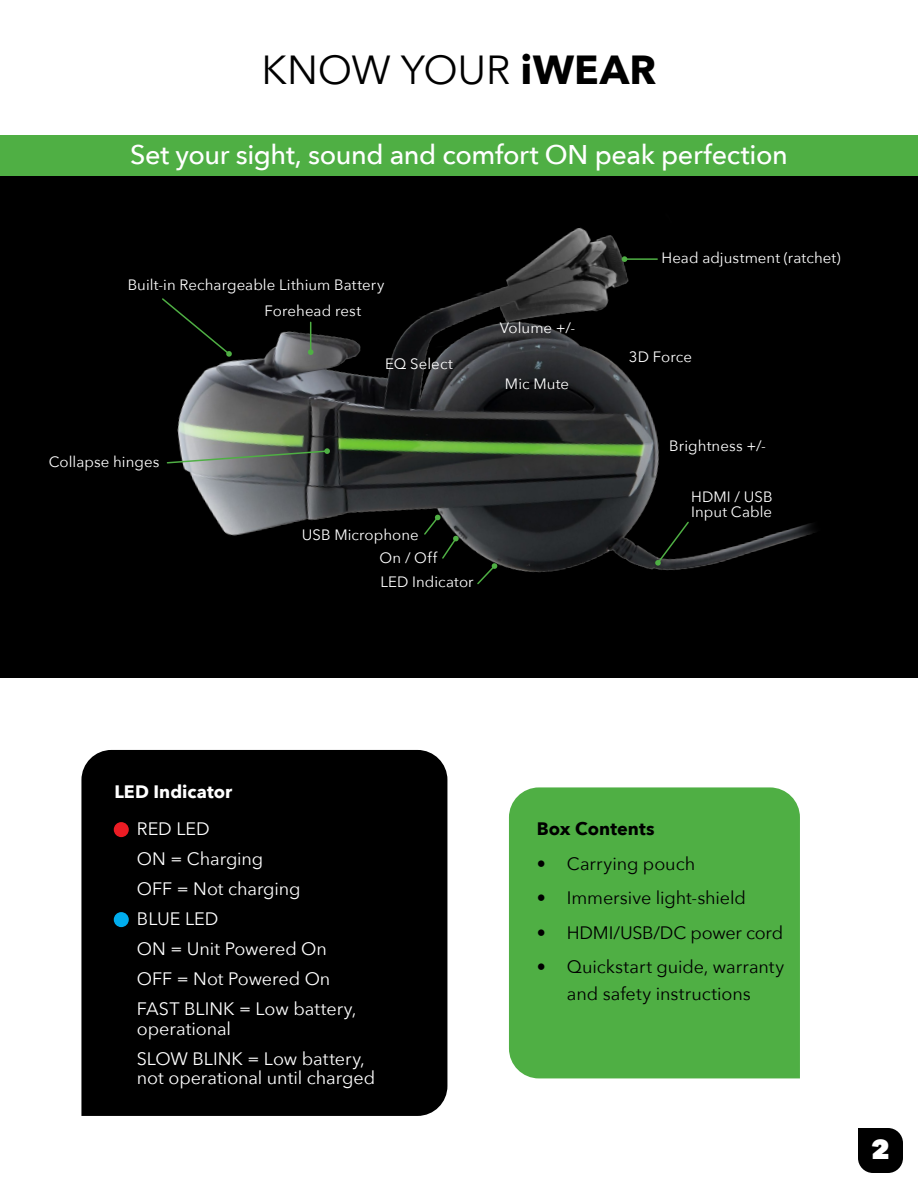
<style>
.page{position:relative;width:918px;height:1188px;background:#fff}
.page>*{position:absolute;margin:0;border:0;box-sizing:border-box;transform-origin:0 0}
.t1{font:40.5px "Avenir Next";letter-spacing:-.005em;color:#000}
.t2{font:500 27px "Avenir Next";letter-spacing:-.015em;color:#fff}
.t3{font:800 27px "Avenir Next";color:#fff}
.t4{font:18px/30px "Avenir Next";letter-spacing:-.005em;color:#fff}
.t5{font:18px/27px "Avenir Next";letter-spacing:-.005em;color:#000;text-align:center}
.t6{font:700 18px "Avenir Next";letter-spacing:.005em;color:#fff}
.t7{font:700 18px "Avenir Next";letter-spacing:.005em;color:#000}
.t8{font:15px/26.4px "Avenir Next";letter-spacing:.005em;color:#fff}
.s1{font-weight:700}
</style>
<div class="page">
<div style="left:0;top:165px;width:918px;height:513px;background:#000"></div>
<div style="left:0;top:135px;width:918px;height:41px;background:#4faf44"></div>
<img style="left:177px;top:227px;width:638px;height:346px">
<div style="left:81px;top:750px;width:366px;height:366px;background:#000"></div>
<div style="left:509px;top:787px;width:291px;height:291px;background:#4faf44"></div>
<div style="left:115px;top:913px;width:13px;height:13px;background:#00adee;border-radius:50%"></div>
<div style="left:114px;top:912px;width:15px;height:15px;border:2px solid #00adee;border-radius:50%"></div>
<div style="left:115px;top:823px;width:13px;height:13px;background:#ec1c24;border-radius:50%"></div>
<div style="left:114px;top:822px;width:15px;height:15px;border:2px solid #ec1c24;border-radius:50%"></div>
<svg style="left:858px;top:1128px;width:45px;height:45px;background:#121212"></svg>
<svg style="left:162px;top:297px;width:70px;height:60px"></svg>
<hr style="left:310px;top:322px;width:1px;height:30px;background:#4faf44">
<svg style="left:308px;top:349px;width:6px;height:6px"></svg>
<hr style="left:624px;top:258px;width:33px;height:2px;background:#4faf44">
<svg style="left:622px;top:256px;width:5px;height:6px"></svg>
<svg style="left:423px;top:514px;width:36px;height:46px"></svg>
<svg style="left:166px;top:448px;width:164px;height:16px;background:#656f66"></svg>
<svg style="left:655px;top:520px;width:35px;height:46px"></svg>
<svg style="left:476px;top:563px;width:22px;height:22px"></svg>
<h1 class="t1" style="left:262px;top:36px;width:396px">KNOW YOUR <span class="s1">iWEAR</span></h1>
<h2 class="t2" style="left:130px;top:132px;width:659px">Set your sight, sound and comfort ON peak perfection</h2>
<p class="t8" style="left:265px;top:271px;width:121px;text-indent:-137px">Built-in Rechargeable Lithium Battery<br>Forehead rest</p>
<p class="t8" style="left:385px;top:350px;width:70px">EQ Select</p>
<p class="t8" style="left:500px;top:314px;width:77px">Volume +/-</p>
<p class="t8" style="left:505px;top:370px;width:66px">Mic Mute</p>
<p class="t8" style="left:49px;top:448px;width:112px">Collapse hinges</p>
<p class="t8" style="left:302px;top:521px;width:118px">USB Microphone</p>
<p class="t8" style="left:380px;top:544px;width:96px;line-height:24.8px">On / Off<br>LED Indicator</p>
<p class="t8" style="left:661px;top:244px;width:181px">Head adjustment (ratchet)</p>
<p class="t8" style="left:629px;top:343px;width:65px">3D Force</p>
<p class="t8" style="left:669px;top:432px;width:98px">Brightness +/-</p>
<p class="t8" style="left:691px;top:489px;width:83px;line-height:15px">HDMI / USB<br>Input Cable</p>
<p class="t6" style="left:114px;top:776px;width:119px">LED Indicator</p>
<p class="t4" style="left:137px;top:813px;width:165px">RED LED<br>ON = Charging<br>OFF = Not charging</p>
<p class="t4" style="left:137px;top:903px;width:221px">BLUE LED<br>ON = Unit Powered On<br>OFF = Not Powered On<br>FAST BLINK = Low battery,</p>
<p class="t4" style="left:137px;top:1013px;width:229px">operational<br>SLOW BLINK = Low battery,</p>
<p class="t4" style="left:137px;top:1062px;width:240px">not operational until charged</p>
<p class="t7" style="left:537px;top:814px;width:119px">Box Contents</p>
<p class="t5" style="left:537px;top:849px;width:160px">• Carrying pouch</p>
<p class="t5" style="left:537px;top:884px;width:211px">• Immersive light-shield</p>
<p class="t5" style="left:537px;top:918px;width:248px">• HDMI/USB/DC power cord</p>
<p class="t5" style="left:537px;top:953px;width:249px">• Quickstart guide, warranty and safety instructions</p>
<h2 class="t3" style="left:871px;top:1133px;width:20px">2</h2>
</div>
